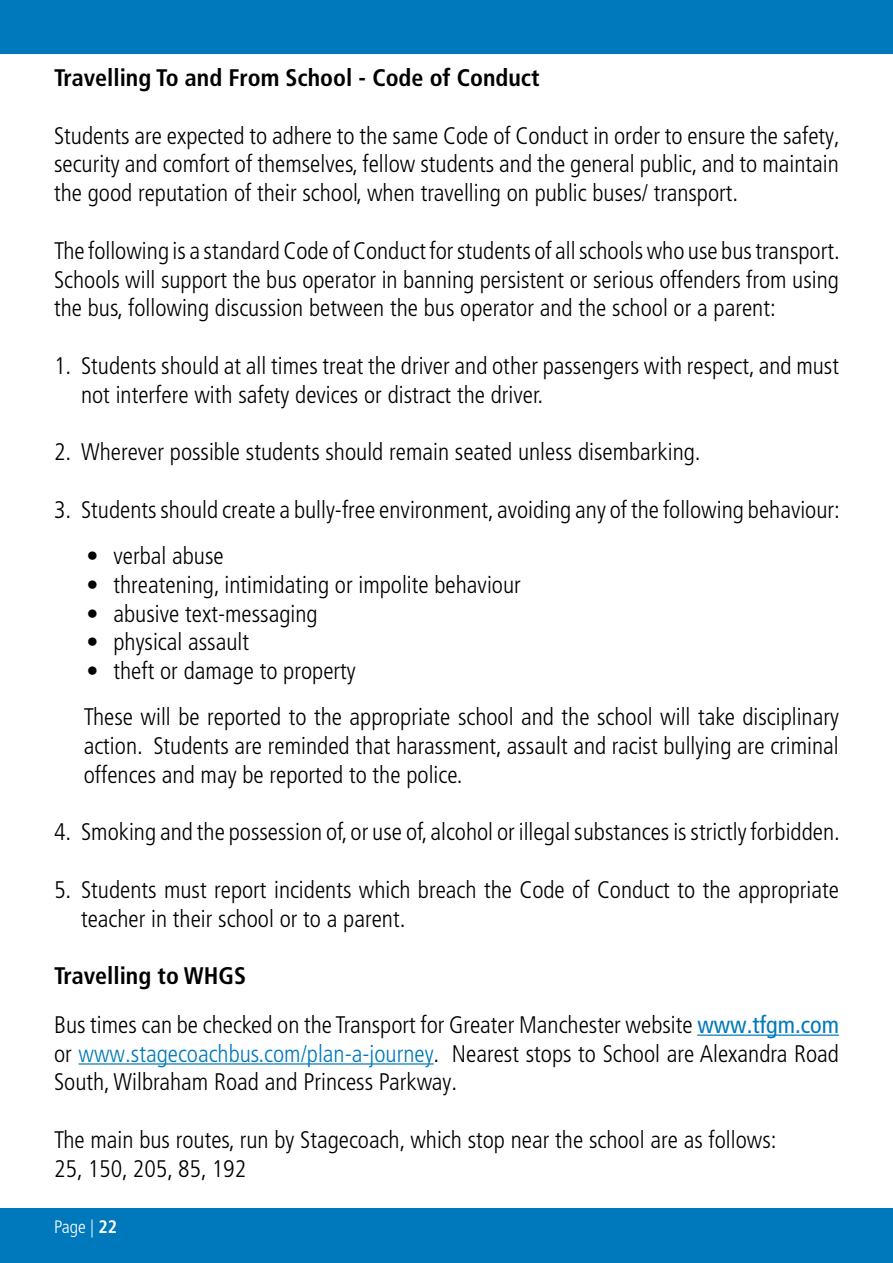
<style>
.page{position:relative;width:893px;height:1263px;background:#fff}
.page>*{position:absolute;margin:0;border:0;box-sizing:border-box;transform-origin:0 0}
.t1{font:300 condensed 24px/28.8px "Frutiger LT Pro";color:#000}
.t2{font:700 condensed 24px "Frutiger LT Pro";color:#000}
.t3{font:300 condensed 18px "Frutiger LT Pro";color:#fff}
.s1{font-weight:700}
.s2{font-weight:400;color:#0079bc}
.s3{color:#0079bc}
</style>
<div class="page">
<div style="left:0;top:0;width:893px;height:54px;background:#0079bc"></div>
<div style="left:0;top:1208px;width:893px;height:55px;background:#0079bc"></div>
<hr style="left:697px;top:1034px;width:142px;height:2px;background:#0079bc">
<hr style="left:79px;top:1063px;width:355px;height:1px;background:#0079bc">
<p class="t2" style="left:54px;top:63px;width:487px">Travelling To and From School - Code of Conduct</p>
<p class="t1" style="left:54px;top:121px;width:787px;text-align:justify">Students are expected to adhere to the same Code of Conduct in order to ensure the safety, security and comfort of themselves, fellow students and the general public, and to maintain the good reputation of their school, when travelling on public buses/ transport.</p>
<p class="t1" style="left:54px;top:236px;width:787px;text-align:justify">The following is a standard Code of Conduct for students of all schools who use bus transport.<br>Schools will support the bus operator in banning persistent or serious offenders from using the bus, following discussion between the bus operator and the school or a parent:</p>
<p class="t1" style="left:81px;top:352px;width:759px;text-indent:-27px">1. Students should at all times treat the driver and other passengers with respect, and must not interfere with safety devices or distract the driver.</p>
<p class="t1" style="left:54px;top:438px;width:648px">2. Wherever possible students should remain seated unless disembarking.</p>
<p class="t1" style="left:54px;top:496px;width:787px">3. Students should create a bully-free environment, avoiding any of the following behaviour:</p>
<p class="t1" style="left:87px;top:541px;width:139px">• verbal abuse</p>
<p class="t1" style="left:87px;top:570px;width:436px">• threatening, intimidating or impolite behaviour</p>
<p class="t1" style="left:87px;top:599px;width:233px">• abusive text-messaging</p>
<p class="t1" style="left:87px;top:628px;width:164px">• physical assault</p>
<p class="t1" style="left:84px;top:648px;width:757px;line-height:45.8px">• theft or damage to property<br>These will be reported to the appropriate school and the school will take disciplinary</p>
<p class="t1" style="left:84px;top:731px;width:757px">action. Students are reminded that harassment, assault and racist bullying are criminal offences and may be reported to the police.</p>
<p class="t1" style="left:54px;top:818px;width:787px">4. Smoking and the possession of, or use of, alcohol or illegal substances is strictly forbidden.</p>
<p class="t1" style="left:81px;top:875px;width:759px;text-indent:-27px">5. Students must report incidents which breach the Code of Conduct to the appropriate teacher in their school or to a parent.</p>
<p class="t1" style="left:54px;top:952px;width:787px;line-height:48.6px"><span class="s1">Travelling to WHGS<br></span>Bus times can be checked on the Transport for Greater Manchester website <span class="s2">www.tfgm.com</span></p>
<p class="t1" style="left:54px;top:1039px;width:786px">or <span class="s3">www.stagecoachbus.com/plan-a-journey</span>. Nearest stops to School are Alexandra Road<br>South, Wilbraham Road and Princess Parkway.</p>
<p class="t1" style="left:54px;top:1125px;width:724px">The main bus routes, run by Stagecoach, which stop near the school are as follows:<br>25, 150, 205, 85, 192</p>
<p class="t3" style="left:54px;top:1216px;width:65px">Page | <span class="s1">22</span></p>
</div>
